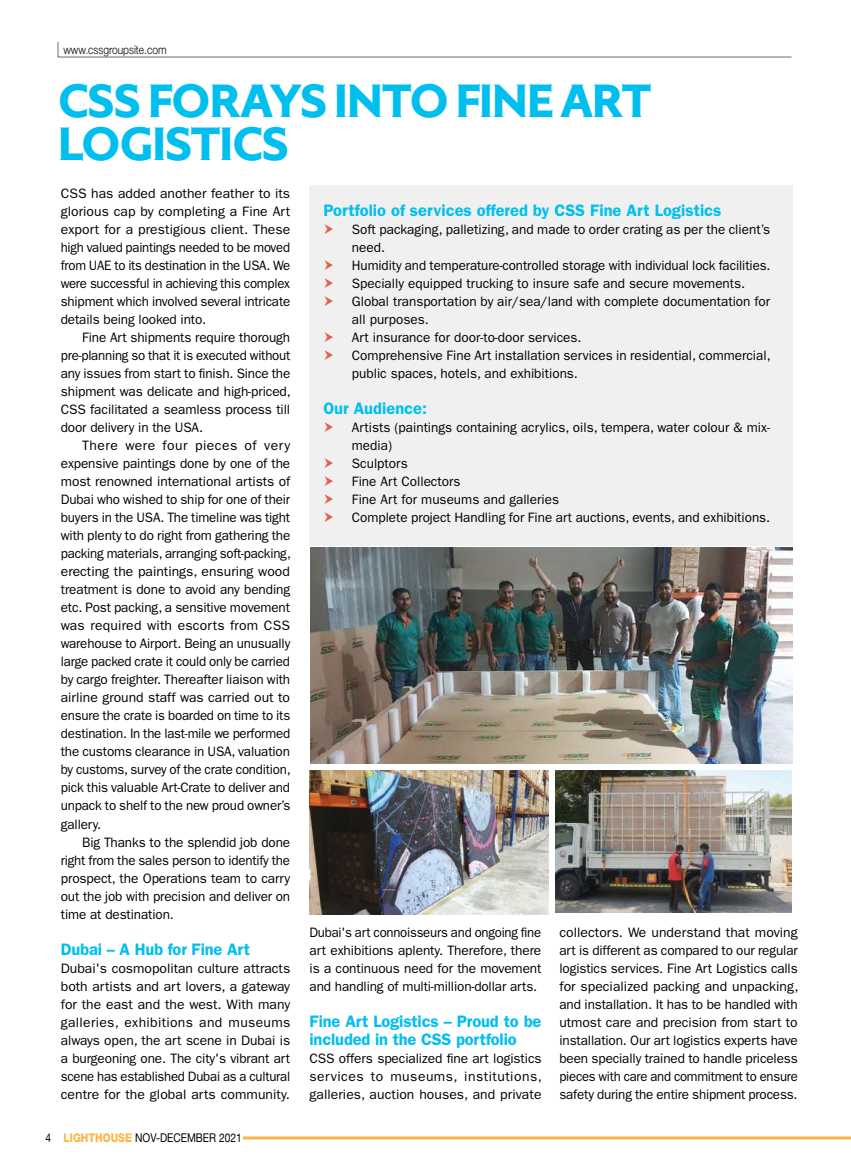
<style>
.page{position:relative;width:851px;height:1170px;background:#fff}
.page>*{position:absolute;margin:0;border:0;box-sizing:border-box;transform-origin:0 0}
.t1{font:700 43.2px/42.8px "Massimo W00";letter-spacing:-.02em;color:#00bfef}
.t2{font:600 16.65px/18px "ITC Franklin Gothic Std";color:#00bfef}
.t3{font:13.65px/18px "ITC Franklin Gothic Std";color:#000;text-align:justify}
.t4{font:12px "Helvetica Neue";color:#000;scale:.85 1}
.t5{font:300 12px "Helvetica Neue Cyr";color:#000;scale:.85 1}
.s1{font-family:"Helvetica Neue LT Std";font-weight:800;color:#fcb647}
</style>
<div class="page">
<hr style="left:243px;top:1136px;width:607px;height:3px;background:#fcb647">
<svg style="left:57px;top:42px;width:735px;height:16px"></svg>
<div style="left:309px;top:185px;width:483px;height:361px;background:#f0f0f1"></div>
<img style="left:310px;top:547px;width:482px;height:216px">
<img style="left:310px;top:770px;width:239px;height:144px">
<img style="left:555px;top:770px;width:236px;height:142px">
<p class="t5" style="left:63px;top:43px;width:123px">www.cssgroupsite.com</p>
<h1 class="t1" style="left:58px;top:76px;width:594px">CSS FORAYS INTO FINE ART<br>LOGISTICS</h1>
<p class="t3" style="left:61px;top:184px;width:231px">CSS has added another feather to its glorious cap by completing a Fine Art export for a prestigious client. These high valued paintings needed to be moved from UAE to its destination in the USA. We were successful in achieving this complex shipment which involved several intricate details being looked into.</p>
<p class="t3" style="left:61px;top:328px;width:231px;text-indent:21px">Fine Art shipments require thorough pre-planning so that it is executed without any issues from start to finish. Since the shipment was delicate and high-priced, CSS facilitated a seamless process till door delivery in the USA.</p>
<p class="t3" style="left:61px;top:436px;width:232px;text-indent:21px">There were four pieces of very expensive paintings done by one of the most renowned international artists of Dubai who wished to ship for one of their buyers in the USA. The timeline was tight with plenty to do right from gathering the packing materials, arranging soft-packing, erecting the paintings, ensuring wood treatment is done to avoid any bending etc. Post packing, a sensitive movement was required with escorts from CSS warehouse to Airport. Being an unusually large packed crate it could only be carried by cargo freighter. Thereafter liaison with airline ground staff was carried out to ensure the crate is boarded on time to its destination. In the last-mile we performed the customs clearance in USA, valuation by customs, survey of the crate condition, pick this valuable Art-Crate to deliver and unpack to shelf to the new proud owner’s gallery.</p>
<p class="t3" style="left:61px;top:832px;width:231px;text-indent:21px">Big Thanks to the splendid job done right from the sales person to identify the prospect, the Operations team to carry out the job with precision and deliver on time at destination.</p>
<p class="t2" style="left:61px;top:939px;width:191px">Dubai – A Hub for Fine Art</p>
<p class="t3" style="left:61px;top:958px;width:231px">Dubai's cosmopolitan culture attracts both artists and art lovers, a gateway for the east and the west. With many galleries, exhibitions and museums always open, the art scene in Dubai is a burgeoning one. The city's vibrant art scene has established Dubai as a cultural centre for the global arts community.</p>
<p class="t4" style="left:46px;top:1130px;width:232px">4 <span class="s1">LIGHTHOUSE</span> NOV-DECEMBER 2021</p>
<p class="t2" style="left:323px;top:201px;width:399px">Portfolio of services offered by CSS Fine Art Logistics</p>
<p class="t3" style="left:352px;top:220px;width:420px;text-align:left">Soft packaging, palletizing, and made to order crating as per the client’s need.<br>Humidity and temperature-controlled storage with individual lock facilities.<br>Specially equipped trucking to insure safe and secure movements.<br>Global transportation by air/sea/land with complete documentation for all purposes.<br>Art insurance for door-to-door services.<br>Comprehensive Fine Art installation services in residential, commercial, public spaces, hotels, and exhibitions.</p>
<p class="t2" style="left:323px;top:399px;width:105px">Our Audience:</p>
<p class="t3" style="left:352px;top:418px;width:420px;text-align:left">Artists (paintings containing acrylics, oils, tempera, water colour &amp; mix&shy;media)<br>Sculptors<br>Fine Art Collectors<br>Fine Art for museums and galleries<br>Complete project Handling for Fine art auctions, events, and exhibitions.</p>
<p class="t3" style="left:309px;top:922px;width:233px">Dubai's art connoisseurs and ongoing fine art exhibitions aplenty. Therefore, there is a continuous need for the movement and handling of multi-million-dollar arts.</p>
<p class="t2" style="left:309px;top:1011px;width:233px">Fine Art Logistics – Proud to be included in the CSS portfolio</p>
<p class="t3" style="left:309px;top:1048px;width:234px">CSS offers specialized fine art logistics services to museums, institutions, galleries, auction houses, and private</p>
<p class="t3" style="left:559px;top:922px;width:240px">collectors. We understand that moving art is different as compared to our regular logistics services. Fine Art Logistics calls for specialized packing and unpacking, and installation. It has to be handled with utmost care and precision from start to installation. Our art logistics experts have been specially trained to handle priceless pieces with care and commitment to ensure safety during the entire shipment process.</p>
</div>
